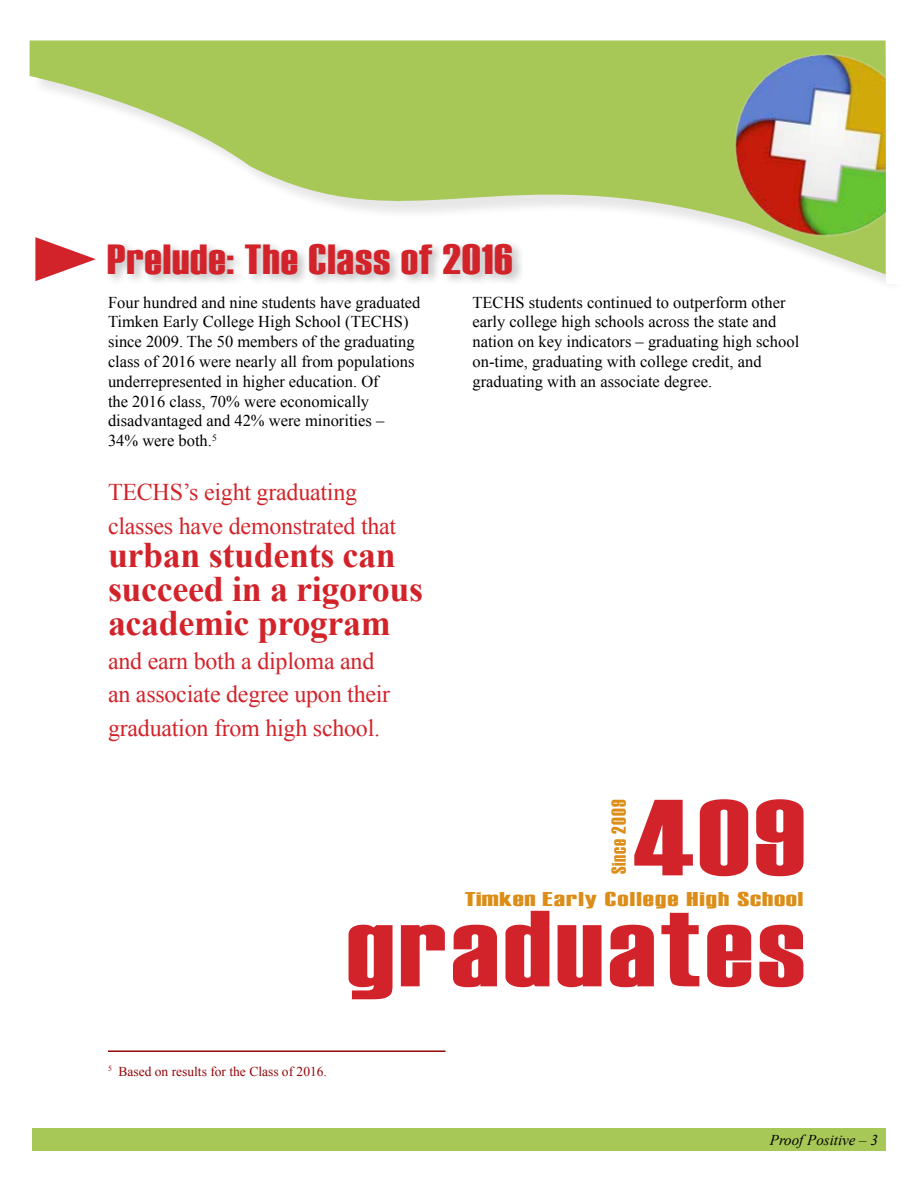
<style>
.page{position:relative;width:918px;height:1188px;background:#fff}
.page>*{position:absolute;margin:0;border:0;box-sizing:border-box;transform-origin:0 0}
.t1{font:108px/111px "Haettenschweiler";letter-spacing:.03em;color:#d2232a;text-align:right;scale:1.25 1}
.t2{font:42px "Haettenschweiler";letter-spacing:.02em;color:#d2232a;scale:1.15 1}
.t3{font:700 36px/33.8px "Times New Roman";letter-spacing:-.01em;color:#d2232a}
.t4{font:24px/33.8px "Times New Roman";letter-spacing:-.01em;color:#d2232a}
.t5{font:19.95px "Haettenschweiler";letter-spacing:.04em;color:#dc8d18;scale:1.56 1}
.t6{font:19.95px "Haettenschweiler";letter-spacing:.04em;color:#dc8d18}
.t7{font:16.5px/19.8px "Times New Roman";color:#000}
.t8{font:italic 15px "Times New Roman";color:#000}
.t9{font:13.5px "Times New Roman";color:#920609}
</style>
<div class="page">
<div style="left:32px;top:1129px;width:854px;height:22px;background:#a7c756"></div>
<svg style="left:30px;top:40px;width:856px;height:234px;fill:#a7c756"></svg>
<img style="left:722px;top:40px;width:164px;height:207px">
<div style="left:105px;top:240px;width:421px;height:47px;background:#000;opacity:.25"></div>
<svg style="left:35px;top:237px;width:61px;height:44px"></svg>
<hr style="left:108px;top:1050px;width:338px;height:2px;background:#920609">
<h2 class="t2" style="left:107px;top:235px;width:354px">Prelude: The Class of 2016</h2>
<p class="t7" style="left:472px;top:292px;width:328px">TECHS students continued to outperform other early college high schools across the state and nation on key indicators – graduating high school on-time, graduating with college credit, and graduating with an associate degree.</p>
<p class="t7" style="left:108px;top:292px;width:314px">Four hundred and nine students have graduated Timken Early College High School (TECHS) since 2009. The 50 members of the graduating class of 2016 were nearly all from populations underrepresented in higher education. Of<br>the 2016 class, 70% were economically disadvantaged and 42% were minorities –<br>34% were both.<sup>5</sup></p>
<h3 class="t4" style="left:108px;top:475px;width:290px">TECHS’s eight graduating classes have demonstrated that</h3>
<h3 class="t3" style="left:108px;top:537px;width:317px">urban students can succeed in a rigorous academic program</h3>
<h3 class="t4" style="left:108px;top:643px;width:284px">and earn both a diploma and an associate degree upon their graduation from high school.</h3>
<h1 class="t1" style="left:346px;top:777px;width:368px">409 graduates</h1>
<p class="t6" style="left:607px;top:874px;width:76px;rotate:-90deg">Since 2009</p>
<p class="t5" style="left:465px;top:888px;width:218px">Timken Early College High School</p>
<p class="t9" style="left:108px;top:1062px;width:220px"><sup>5</sup> Based on results for the Class of 2016.</p>
<p class="t8" style="left:770px;top:1129px;width:110px">Proof Positive – 3</p>
</div>
